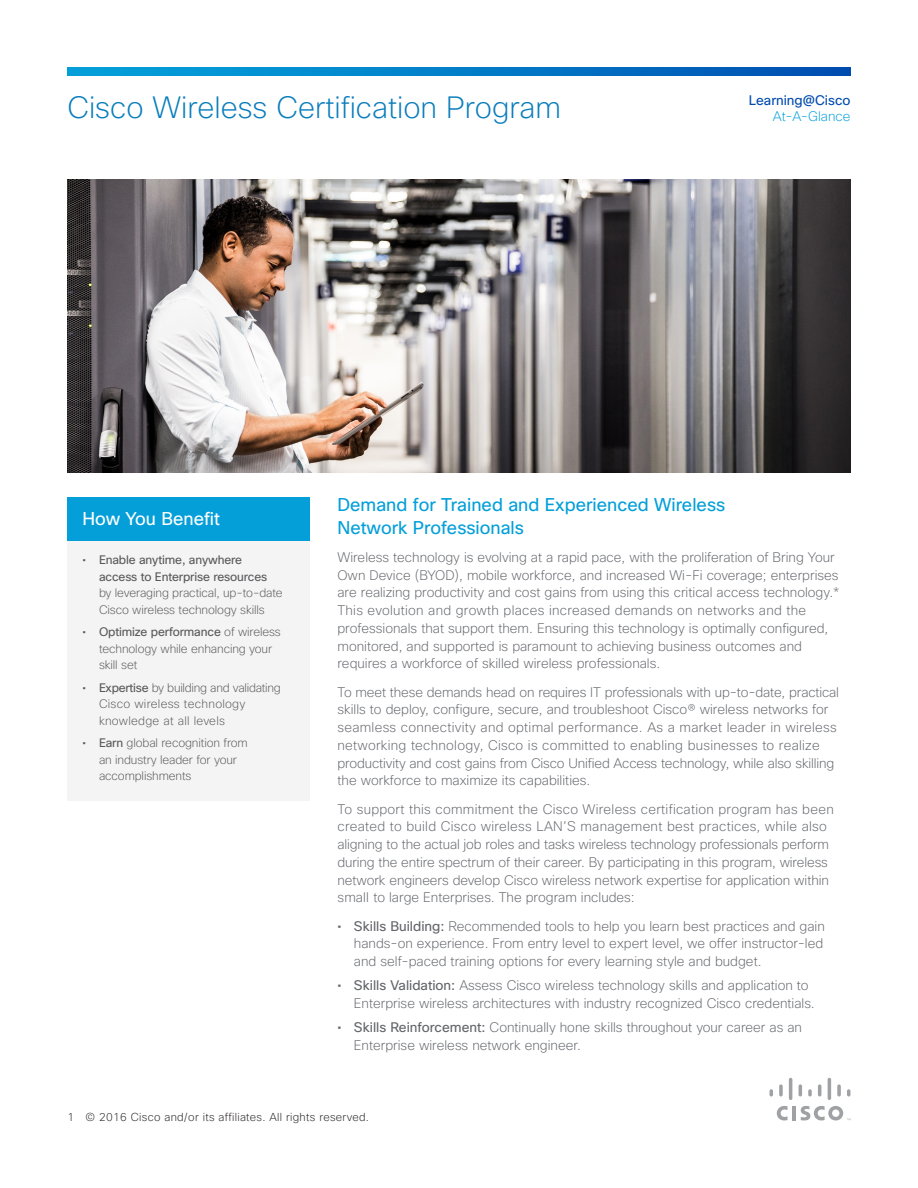
<style>
.page{position:relative;width:918px;height:1188px;background:#fff}
.page>*{position:absolute;margin:0;border:0;box-sizing:border-box;transform-origin:0 0}
.t1{font:200 30px "Cisco Sans";color:#097dbc}
.t2{font:18px/22.5px "Cisco Sans";color:#049fd9}
.t3{font:18px "Cisco Sans";color:#fff}
.t4{font:200 13.5px/17.7px "Cisco Sans";color:#626469}
.t5{font:13.5px "Cisco Sans";color:#004baf}
.t6{font:200 13.5px "Cisco Sans";color:#049fd9}
.t7{font:200 12px/16.5px "Cisco Sans";letter-spacing:-.01em;color:#58585b}
.t8{font:200 12px/16.5px "Cisco Sans";letter-spacing:.02em;color:#58585b}
.t9{font:12px/16.5px "Cisco Sans";letter-spacing:-.01em;color:#58585b}
.t10{font:200 11.25px "Cisco Sans";letter-spacing:.025em;color:#231f20}
.s1{font-weight:400}
</style>
<div class="page">
<svg style="left:68px;top:68px;width:782px;height:8px;background:#027bc7"></svg>
<hr style="left:792px;top:1106px;width:4px;height:14px;background:#a0a1a5">
<svg style="left:777px;top:1106px;width:11px;height:14px"></svg>
<svg style="left:770px;top:1089px;width:3px;height:8px"></svg>
<svg style="left:779px;top:1084px;width:4px;height:13px"></svg>
<hr style="left:789px;top:1078px;width:3px;height:22px;background:#a0a1a5;border-radius:2px">
<svg style="left:799px;top:1084px;width:3px;height:13px"></svg>
<svg style="left:808px;top:1089px;width:4px;height:8px"></svg>
<svg style="left:818px;top:1084px;width:3px;height:13px"></svg>
<hr style="left:828px;top:1078px;width:3px;height:22px;background:#a0a1a5;border-radius:2px">
<svg style="left:837px;top:1084px;width:4px;height:13px"></svg>
<svg style="left:847px;top:1089px;width:3px;height:8px"></svg>
<svg style="left:801px;top:1106px;width:49px;height:14px"></svg>
<img style="left:68px;top:179px;width:782px;height:293px">
<div style="left:68px;top:497px;width:242px;height:44px;background:#049fd9"></div>
<div style="left:68px;top:541px;width:242px;height:260px;background:#f4f4f4"></div>
<h1 class="t1" style="left:68px;top:88px;width:495px">Cisco Wireless Certification Program</h1>
<p class="t5" style="left:749px;top:92px;width:103px">Learning@Cisco</p>
<p class="t6" style="left:773px;top:108px;width:79px">At-A-Glance</p>
<h2 class="t3" style="left:82px;top:507px;width:139px">How You Benefit</h2>
<p class="t9" style="left:99px;top:552px;width:170px;text-indent:-16px">• Enable anytime, anywhere access to Enterprise resources</p>
<p class="t7" style="left:99px;top:585px;width:185px">by leveraging practical, up-to-date<br>Cisco wireless technology skills</p>
<p class="t7" style="left:99px;top:624px;width:183px;text-indent:-16px"><span class="s1">• Optimize performance</span> of wireless technology while enhancing your skill set</p>
<p class="t8" style="left:99px;top:680px;width:183px;text-indent:-16px"><span class="s1">• Expertise</span> by building and validating<br>Cisco wireless technology knowledge at all levels</p>
<p class="t7" style="left:99px;top:735px;width:150px;text-indent:-16px"><span class="s1">• Earn</span> global recognition from an industry leader for your accomplishments</p>
<h2 class="t2" style="left:338px;top:494px;width:389px">Demand for Trained and Experienced Wireless<br>Network Professionals</h2>
<p class="t4" style="left:338px;top:549px;width:504px">Wireless technology is evolving at a rapid pace, with the proliferation of Bring Your Own Device (BYOD), mobile workforce, and increased Wi-Fi coverage; enterprises are realizing productivity and cost gains from using this critical access technology.* This evolution and growth places increased demands on networks and the professionals that support them. Ensuring this technology is optimally configured, monitored, and supported is paramount to achieving business outcomes and requires a workforce of skilled wireless professionals.</p>
<p class="t4" style="left:338px;top:684px;width:503px">To meet these demands head on requires IT professionals with up-to-date, practical skills to deploy, configure, secure, and troubleshoot Cisco® wireless networks for seamless connectivity and optimal performance. As a market leader in wireless networking technology, Cisco is committed to enabling businesses to realize productivity and cost gains from Cisco Unified Access technology, while also skilling the workforce to maximize its capabilities.</p>
<p class="t4" style="left:338px;top:801px;width:498px">To support this commitment the Cisco Wireless certification program has been created to build Cisco wireless LAN’S management best practices, while also aligning to the actual job roles and tasks wireless technology professionals perform during the entire spectrum of their career. By participating in this program, wireless network engineers develop Cisco wireless network expertise for application within small to large Enterprises. The program includes:</p>
<p class="t4" style="left:354px;top:918px;width:472px;text-align:justify;text-indent:-16px"><span class="s1">• Skills Building:</span> Recommended tools to help you learn best practices and gain hands-on experience. From entry level to expert level, we offer instructor-led and self-paced training options for every learning style and budget.</p>
<p class="t4" style="left:354px;top:977px;width:462px;text-indent:-16px"><span class="s1">• Skills Validation:</span> Assess Cisco wireless technology skills and application to<br>Enterprise wireless architectures with industry recognized Cisco credentials.</p>
<p class="t4" style="left:354px;top:1018px;width:450px;text-indent:-16px"><span class="s1">• Skills Reinforcement:</span> Continually hone skills throughout your career as an<br>Enterprise wireless network engineer.</p>
<p class="t10" style="left:68px;top:1109px;width:303px">1 © 2016 Cisco and/or its affiliates. All rights reserved.</p>
</div>
